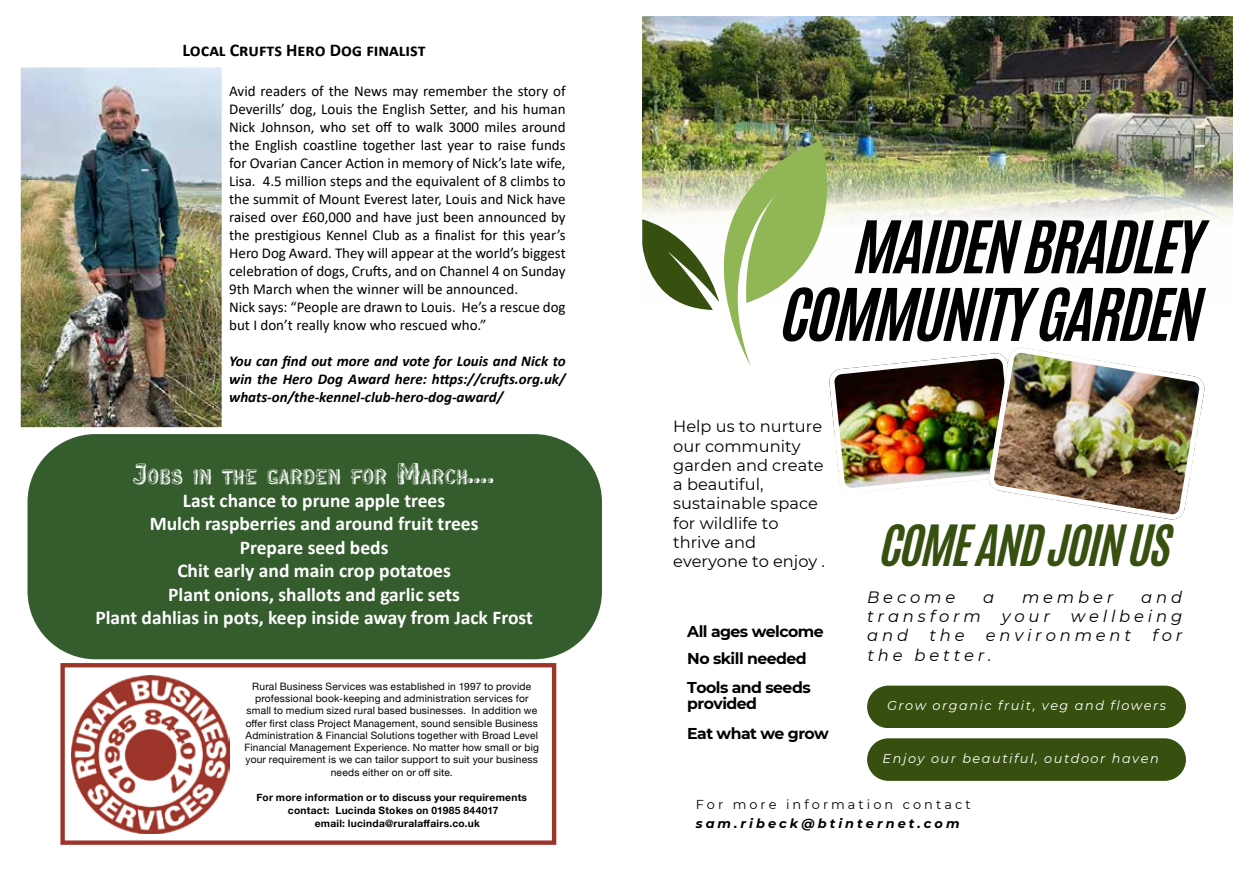
<style>
.page{position:relative;width:1259px;height:893px;background:#fff}
.page>*{position:absolute;margin:0;border:0;box-sizing:border-box;transform-origin:0 0}
.t1{font:61.65px/67.7px "CA Generated";letter-spacing:-.04em;color:#000;text-align:right}
.t2{font:47.4px "CA Generated";letter-spacing:-.04em;color:#375010}
.t3{font:21px "Wooden Log";color:#fff}
.t4{font:700 19.5px/23.4px "Calibri";color:#fff;text-align:center}
.t5{font:700 18px "Calibri";color:#000}
.t6{font:italic 16.35px "Montserrat";letter-spacing:.23em;color:#000}
.t7{font:16.2px/19.2px "Montserrat";color:#000}
.t8{font:700 15.75px/16.4px "Montserrat";letter-spacing:-.035em;color:#000}
.t9{font:15px/18px "Calibri";color:#000}
.t10{font:italic 700 15px/18px "Calibri";color:#000;text-align:justify}
.t11{font:italic 12.9px "Montserrat";letter-spacing:.12em;color:#fff}
.t12{font:12.9px "Montserrat";letter-spacing:.235em;color:#000}
.t13{font:italic 700 12.9px "Montserrat";letter-spacing:.235em;color:#000}
.t14{font:10.2px/12.3px "Helvetica Neue";letter-spacing:.02em;color:#000;text-align:center}
.t15{font:700 10.2px "Helvetica Neue";letter-spacing:.025em;color:#000}
.s1{font-size:30px}
</style>
<div class="page">
<img style="left:22px;top:69px;width:198px;height:357px">
<div style="left:13px;top:60px;width:216px;height:375px;border:8px solid #fff"></div>
<div style="left:28px;top:434px;width:574px;height:225px;background:#345c2d;border-radius:68px"></div>
<div style="left:60px;top:663px;width:496px;height:182px;border:4px solid #9e352a"></div>
<img style="left:72px;top:676px;width:158px;height:157px">
<img style="left:642px;top:17px;width:590px;height:133px">
<img style="left:642px;top:150px;width:590px;height:198px">
<img style="left:829px;top:348px;width:376px;height:171px">
<img style="left:656px;top:141px;width:202px;height:225px">
<svg style="left:642px;top:219px;width:77px;height:91px"></svg>
<div style="left:867px;top:686px;width:319px;height:42px;background:#375010;border-radius:21px"></div>
<div style="left:867px;top:738px;width:319px;height:43px;background:#375010;border-radius:21px"></div>
<p class="t5" style="left:183px;top:37px;width:244px">Local Crufts Hero Dog finalist</p>
<p class="t9" style="left:229px;top:81px;width:338px">Avid readers of the News may remember the story of Deverills’ dog, Louis the English Setter, and his human Nick Johnson, who set off to walk 3000 miles around the English coastline together last year to raise funds for Ovarian Cancer Action in memory of Nick’s late wife, Lisa. 4.5 million steps and the equivalent of 8 climbs to the summit of Mount Everest later, Louis and Nick have raised over £60,000 and have just been announced by the prestigious Kennel Club as a finalist for this year’s Hero Dog Award. They will appear at the world’s biggest celebration of dogs, Crufts, and on Channel 4 on Sunday 9th March when the winner will be announced.<br>Nick says: “People are drawn to Louis. He’s a rescue dog but I don’t really know who rescued who.”</p>
<p class="t10" style="left:229px;top:351px;width:338px">You can find out more and vote for Louis and Nick to win the Hero Dog Award here: https://crufts.org.uk/ whats-on/the-kennel-club-hero-dog-award/</p>
<h3 class="t3" style="left:133px;top:465px;width:363px"><span class="s1">J</span>OBS IN THE GARDEN FOR <span class="s1">M</span>ARCH<span class="s1">....</span></h3>
<h3 class="t4" style="left:95px;top:489px;width:439px">Last chance to prune apple trees<br>Mulch raspberries and around fruit trees<br>Prepare seed beds<br>Chit early and main crop potatoes<br>Plant onions, shallots and garlic sets<br>Plant dahlias in pots, keep inside away from Jack Frost</h3>
<p class="t14" style="left:244px;top:681px;width:296px">Rural Business Services was established in 1997 to provide professional book-keeping and administration services for small to medium sized rural based businesses. In addition we offer first class Project Management, sound sensible Business Administration &amp; Financial Solutions together with Broad Level Financial Management Experience. No matter how small or big your requirement is we can tailor support to suit your business needs either on or off site.</p>
<p class="t15" style="left:256px;top:789px;width:272px">For more information or to discuss your requirements</p>
<p class="t15" style="left:288px;top:802px;width:212px">contact: Lucinda Stokes on 01985 844017</p>
<p class="t15" style="left:315px;top:815px;width:167px">email: lucinda@ruralaffairs.co.uk</p>
<h1 class="t1" style="left:783px;top:214px;width:422px">MAIDENBRADLEY<br>COMMUNITYGARDEN</h1>
<p class="t7" style="left:673px;top:416px;width:153px">Help us to nurture our community garden and create a beautiful, sustainable space for wildlife to thrive and everyone to enjoy .</p>
<p class="t8" style="left:687px;top:622px;width:138px">All ages welcome</p>
<p class="t8" style="left:687px;top:649px;width:121px">No skill needed</p>
<p class="t8" style="left:687px;top:678px;width:125px">Tools and seeds provided</p>
<p class="t8" style="left:687px;top:724px;width:143px">Eat what we grow</p>
<h2 class="t2" style="left:882px;top:510px;width:292px">COMEANDJOINUS</h2>
<p class="t6" style="left:867px;top:586px;width:90px">Become</p>
<p class="t6" style="left:983px;top:586px;width:13px">a</p>
<p class="t6" style="left:1022px;top:586px;width:93px">member</p>
<p class="t6" style="left:1141px;top:586px;width:42px">and</p>
<p class="t6" style="left:867px;top:605px;width:115px">transform</p>
<p class="t6" style="left:1001px;top:605px;width:50px">your</p>
<p class="t6" style="left:1071px;top:605px;width:113px">wellbeing</p>
<p class="t6" style="left:867px;top:624px;width:42px">and</p>
<p class="t6" style="left:929px;top:624px;width:37px">the</p>
<p class="t6" style="left:985px;top:624px;width:147px">environment</p>
<p class="t6" style="left:1152px;top:624px;width:32px">for</p>
<p class="t6" style="left:867px;top:644px;width:126px">the better.</p>
<p class="t11" style="left:887px;top:697px;width:280px">Grow organic fruit, veg and flowers</p>
<p class="t11" style="left:882px;top:750px;width:278px">Enjoy our beautiful, outdoor haven</p>
<p class="t12" style="left:695px;top:796px;width:276px">For more information contact</p>
<p class="t13" style="left:696px;top:814px;width:265px">sam.ribeck@btinternet.com</p>
</div>
